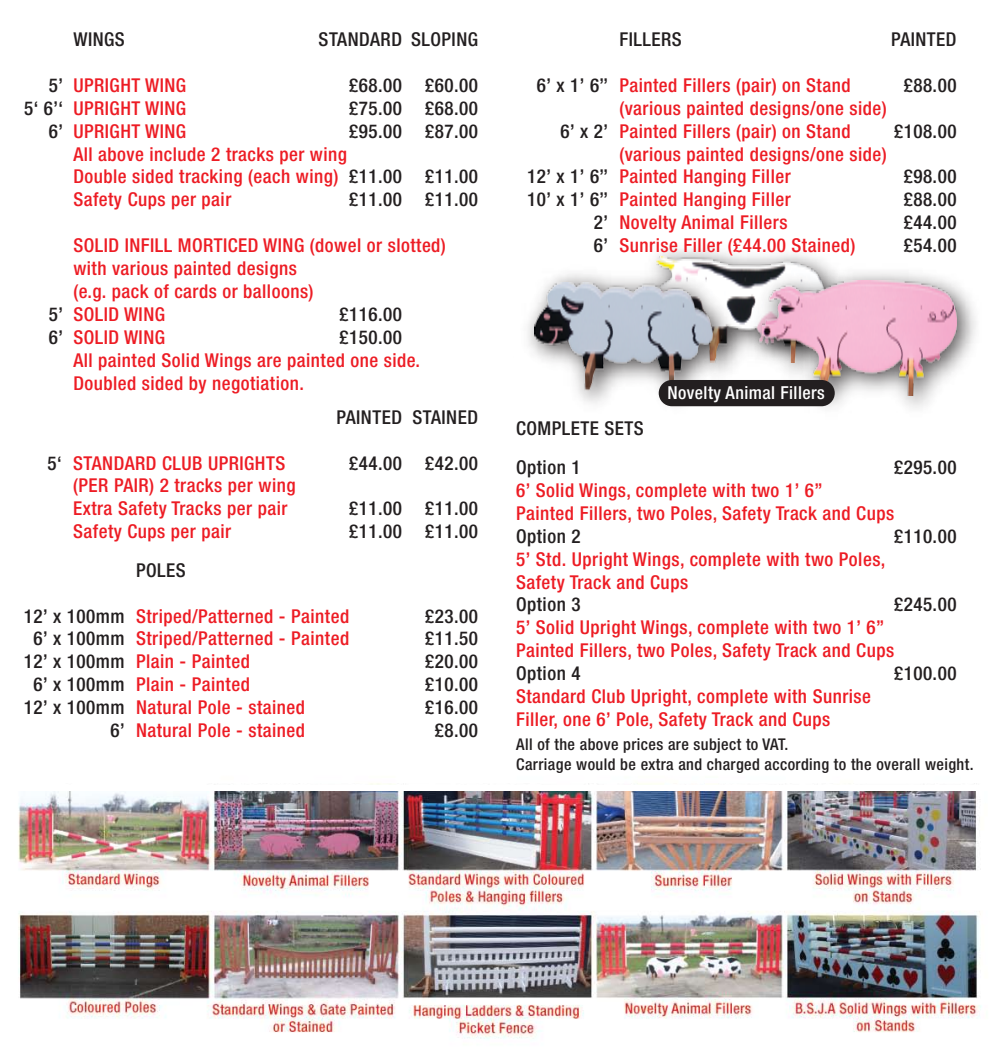
<style>
.page{position:relative;width:993px;height:1052px;background:#fff}
.page>*{position:absolute;margin:0;border:0;box-sizing:border-box;transform-origin:0 0}
.t1{font:500 condensed 19.07px/22.9px "Helvetica Neue";letter-spacing:.025em;color:#ed1c24}
.t2{font:500 condensed 19.07px/22.9px "Helvetica Neue";letter-spacing:.025em;color:#231f20}
.t3{font:500 condensed 17.85px "Helvetica Neue";letter-spacing:.025em;color:#fff}
.t4{font:500 condensed 16.28px/19.4px "Helvetica Neue";letter-spacing:.025em;color:#231f20}
</style>
<div class="page">
<img style="left:18px;top:783px;width:963px;height:256px">
<img style="left:657px;top:249px;width:152px;height:8px">
<img style="left:656px;top:257px;width:160px;height:4px">
<img style="left:528px;top:261px;width:212px;height:146px">
<img style="left:534px;top:282px;width:178px;height:110px">
<img style="left:740px;top:259px;width:236px;height:149px">
<img style="left:762px;top:281px;width:194px;height:114px">
<div style="left:658px;top:380px;width:176px;height:26px;background:#231f20;border-radius:13px"></div>
<div style="left:0;top:785px;width:992px;height:6px;background:#fff"></div>
<p class="t2" style="left:24px;top:73px;width:41px;text-align:right">5’<br>5‘ 6’‘<br>6’</p>
<p class="t2" style="left:49px;top:302px;width:16px">5’<br>6’</p>
<p class="t2" style="left:48px;top:451px;width:16px">5‘</p>
<p class="t2" style="left:73px;top:27px;width:53px">WINGS</p>
<p class="t1" style="left:73px;top:73px;width:275px">UPRIGHT WING<br>UPRIGHT WING<br>UPRIGHT WING<br>All above include 2 tracks per wing<br>Double sided tracking (each wing)<br>Safety Cups per pair</p>
<p class="t1" style="left:73px;top:234px;width:374px">SOLID INFILL MORTICED WING (dowel or slotted) with various painted designs<br>(e.g. pack of cards or balloons)<br>SOLID WING<br>SOLID WING<br>All painted Solid Wings are painted one side.<br>Doubled sided by negotiation.</p>
<p class="t2" style="left:318px;top:27px;width:85px">STANDARD</p>
<p class="t2" style="left:349px;top:73px;width:54px;text-align:justify">£68.00 £75.00 £95.00</p>
<p class="t2" style="left:349px;top:165px;width:54px">£11.00 £11.00</p>
<p class="t2" style="left:411px;top:27px;width:68px">SLOPING</p>
<p class="t2" style="left:425px;top:73px;width:54px;text-align:justify">£60.00 £68.00 £87.00</p>
<p class="t2" style="left:425px;top:165px;width:54px">£11.00 £11.00</p>
<p class="t2" style="left:339px;top:302px;width:64px">£116.00 £150.00</p>
<p class="t1" style="left:73px;top:451px;width:224px">STANDARD CLUB UPRIGHTS (PER PAIR) 2 tracks per wing<br>Extra Safety Tracks per pair<br>Safety Cups per pair</p>
<p class="t2" style="left:336px;top:405px;width:67px">PAINTED</p>
<p class="t2" style="left:349px;top:451px;width:54px">£44.00</p>
<p class="t2" style="left:349px;top:497px;width:54px">£11.00 £11.00</p>
<p class="t2" style="left:412px;top:405px;width:67px">STAINED</p>
<p class="t2" style="left:425px;top:451px;width:54px">£42.00</p>
<p class="t2" style="left:425px;top:497px;width:54px">£11.00 £11.00</p>
<p class="t2" style="left:136px;top:558px;width:51px">POLES</p>
<p class="t1" style="left:136px;top:604px;width:215px">Striped/Patterned - Painted<br>Striped/Patterned - Painted<br>Plain - Painted<br>Plain - Painted<br>Natural Pole - stained<br>Natural Pole - stained</p>
<p class="t2" style="left:24px;top:604px;width:102px;text-align:right">12’ x 100mm<br>6’ x 100mm<br>12’ x 100mm<br>6’ x 100mm<br>12’ x 100mm<br>6’</p>
<p class="t2" style="left:425px;top:604px;width:54px;text-align:center">£23.00 £11.50 £20.00 £10.00 £16.00 £8.00</p>
<p class="t2" style="left:536px;top:73px;width:73px">6’ x 1’ 6’’</p>
<p class="t2" style="left:560px;top:119px;width:49px">6’ x 2’</p>
<p class="t2" style="left:527px;top:165px;width:82px;text-align:right">12’ x 1’ 6’’<br>10’ x 1’ 6’’<br>2’<br>6’</p>
<p class="t2" style="left:619px;top:27px;width:64px">FILLERS</p>
<p class="t1" style="left:619px;top:73px;width:269px">Painted Fillers (pair) on Stand (various painted designs/one side)<br>Painted Fillers (pair) on Stand (various painted designs/one side)<br>Painted Hanging Filler<br>Painted Hanging Filler<br>Novelty Animal Fillers<br>Sunrise Filler (£44.00 Stained)</p>
<p class="t2" style="left:890px;top:27px;width:67px">PAINTED</p>
<p class="t2" style="left:903px;top:73px;width:54px">£88.00</p>
<p class="t2" style="left:893px;top:119px;width:64px">£108.00</p>
<p class="t2" style="left:903px;top:165px;width:54px;text-align:justify">£98.00 £88.00 £44.00 £54.00</p>
<p class="t3" style="left:667px;top:382px;width:159px">Novelty Animal Fillers</p>
<p class="t2" style="left:516px;top:408px;width:129px;line-height:39.4px">COMPLETE SETS<br>Option 1</p>
<p class="t1" style="left:516px;top:478px;width:379px">6’ Solid Wings, complete with two 1’ 6”<br>Painted Fillers, two Poles, Safety Track and Cups</p>
<p class="t2" style="left:516px;top:524px;width:66px">Option 2</p>
<p class="t1" style="left:516px;top:547px;width:371px">5’ Std. Upright Wings, complete with two Poles,<br>Safety Track and Cups</p>
<p class="t2" style="left:516px;top:593px;width:66px">Option 3</p>
<p class="t1" style="left:516px;top:616px;width:379px">5’ Solid Upright Wings, complete with two 1’ 6”<br>Painted Fillers, two Poles, Safety Track and Cups</p>
<p class="t2" style="left:516px;top:662px;width:66px">Option 4</p>
<p class="t1" style="left:516px;top:684px;width:356px">Standard Club Upright, complete with Sunrise<br>Filler, one 6’ Pole, Safety Track and Cups</p>
<p class="t2" style="left:893px;top:455px;width:64px">£295.00</p>
<p class="t2" style="left:893px;top:524px;width:64px">£110.00</p>
<p class="t2" style="left:893px;top:593px;width:64px">£245.00</p>
<p class="t2" style="left:893px;top:662px;width:64px">£100.00</p>
<p class="t4" style="left:516px;top:734px;width:459px">All of the above prices are subject to VAT.<br>Carriage would be extra and charged according to the overall weight.</p>
</div>
